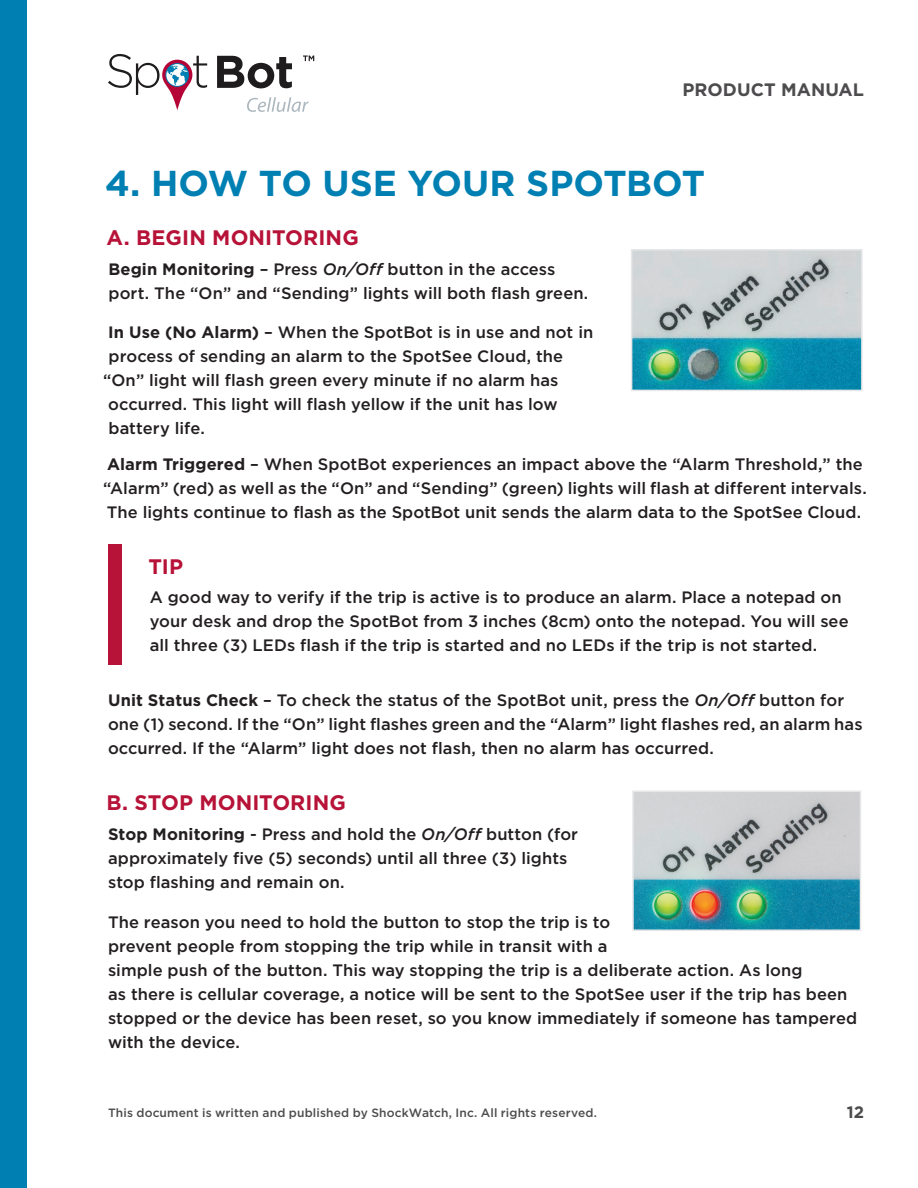
<style>
.page{position:relative;width:918px;height:1188px;background:#fff}
.page>*{position:absolute;margin:0;border:0;box-sizing:border-box;transform-origin:0 0}
.t1{font:700 36px "Gotham";color:#007fb2}
.t2{font:700 21px "Gotham";letter-spacing:.005em;color:#b71238}
.t3{font:700 18px "Gotham";letter-spacing:.005em;color:#4d4b4d}
.t4{font:500 16.5px/24px "Gotham";letter-spacing:.005em;color:#231f20}
.t5{font:700 16.5px "Gotham";color:#4d4b4d}
.t6{font:500 12px "Gotham";letter-spacing:.01em;color:#4d4b4d}
.s1{font-weight:700}
.s2{font-style:italic}
</style>
<div class="page">
<div style="left:0;top:0;width:27px;height:1188px;background:#007fb2"></div>
<svg style="left:108px;top:54px;width:99px;height:56px"></svg>
<svg style="left:217px;top:56px;width:75px;height:32px"></svg>
<svg style="left:247px;top:97px;width:62px;height:15px"></svg>
<svg style="left:303px;top:56px;width:11px;height:5px"></svg>
<div style="left:108px;top:544px;width:14px;height:121px;background:#b71238"></div>
<img style="left:634px;top:252px;width:226px;height:136px">
<div style="left:631px;top:249px;width:232px;height:142px;border:2px solid #e6e7e9"></div>
<img style="left:635px;top:794px;width:223px;height:134px">
<div style="left:632px;top:791px;width:229px;height:140px;border:2px solid #e6e7e9"></div>
<p class="t3" style="left:682px;top:79px;width:183px">PRODUCT MANUAL</p>
<h1 class="t1" style="left:105px;top:162px;width:602px">4. HOW TO USE YOUR SPOTBOT</h1>
<p class="t2" style="left:106px;top:225px;width:254px">A. BEGIN MONITORING</p>
<p class="t4" style="left:108px;top:257px;width:482px"><span class="s1">Begin Monitoring</span> – Press <span class="s2">On/Off</span> button in the access port. The “On” and “Sending” lights will both flash green.</p>
<p class="t4" style="left:108px;top:320px;width:487px"><span class="s1">In Use (No Alarm)</span> – When the SpotBot is in use and not in</p>
<p class="t4" style="left:109px;top:344px;width:456px">process of sending an alarm to the SpotSee Cloud, the</p>
<p class="t4" style="left:103px;top:368px;width:457px">“On” light will flash green every minute if no alarm has</p>
<p class="t4" style="left:108px;top:392px;width:451px">occurred. This light will flash yellow if the unit has low</p>
<p class="t4" style="left:109px;top:416px;width:98px">battery life.</p>
<p class="t4" style="left:103px;top:452px;width:765px"><span class="s1">Alarm Triggered</span> – When SpotBot experiences an impact above the “Alarm Threshold,” the “Alarm” (red) as well as the “On” and “Sending” (green) lights will flash at different intervals.<br>The lights continue to flash as the SpotBot unit sends the alarm data to the SpotSee Cloud.</p>
<p class="t2" style="left:148px;top:554px;width:36px">TIP</p>
<p class="t4" style="left:150px;top:585px;width:700px">A good way to verify if the trip is active is to produce an alarm. Place a notepad on your desk and drop the SpotBot from 3 inches (8cm) onto the notepad. You will see all three (3) LEDs flash if the trip is started and no LEDs if the trip is not started.</p>
<p class="t4" style="left:108px;top:688px;width:756px"><span class="s1">Unit Status Check</span> – To check the status of the SpotBot unit, press the <span class="s2">On/Off</span> button for one (1) second. If the “On” light flashes green and the “Alarm” light flashes red, an alarm has occurred. If the “Alarm” light does not flash, then no alarm has occurred.</p>
<p class="t2" style="left:106px;top:791px;width:241px">B. STOP MONITORING</p>
<p class="t4" style="left:108px;top:822px;width:472px"><span class="s1">Stop Monitoring</span> - Press and hold the <span class="s2">On/Off</span> button (for approximately five (5) seconds) until all three (3) lights stop flashing and remain on.</p>
<p class="t4" style="left:108px;top:910px;width:751px">The reason you need to hold the button to stop the trip is to<br>prevent people from stopping the trip while in transit with a<br>simple push of the button. This way stopping the trip is a deliberate action. As long<br>as there is cellular coverage, a notice will be sent to the SpotSee user if the trip has been stopped or the device has been reset, so you know immediately if someone has tampered with the device.</p>
<p class="t6" style="left:108px;top:1106px;width:491px">This document is written and published by ShockWatch, Inc. All rights reserved.</p>
<p class="t5" style="left:847px;top:1103px;width:19px">12</p>
</div>
